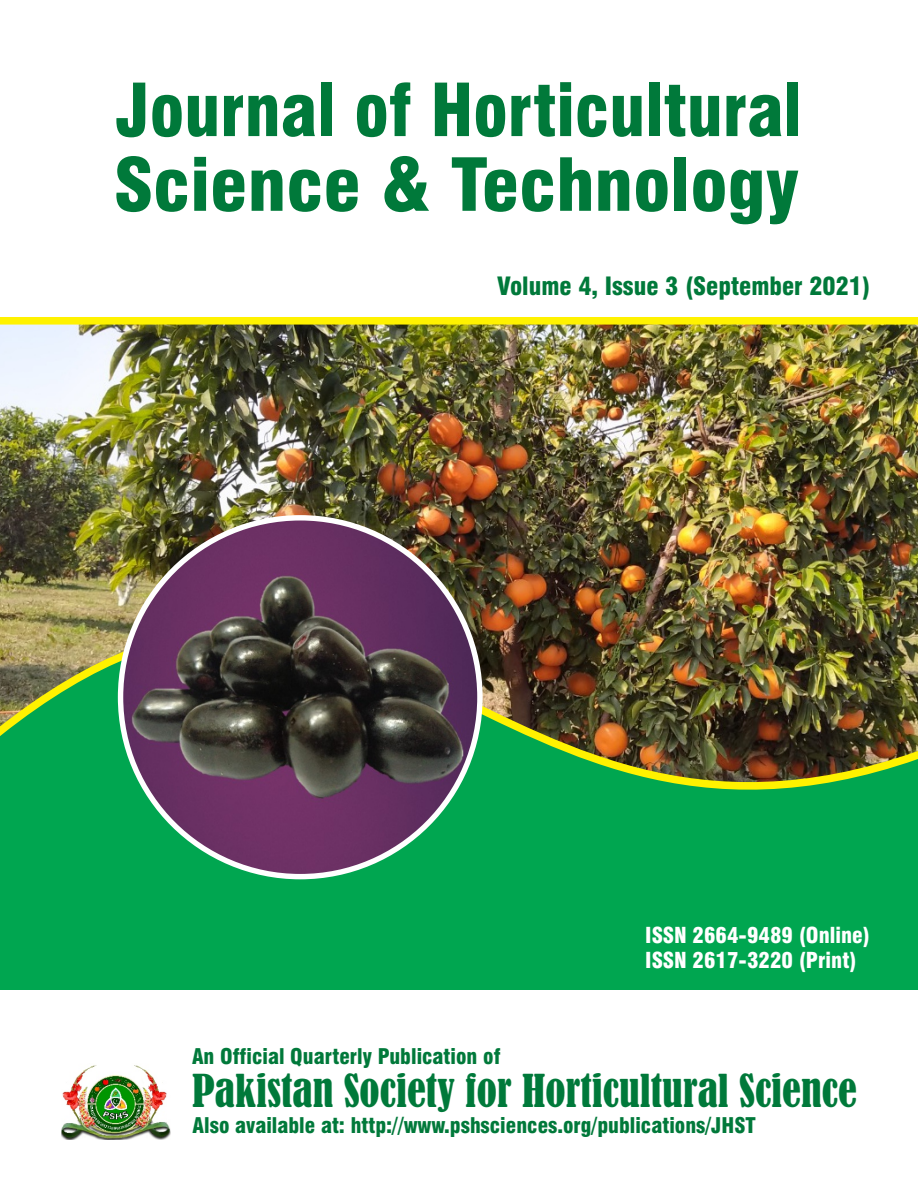
<style>
.page{position:relative;width:918px;height:1188px;background:#fff}
.page>*{position:absolute;margin:0;border:0;box-sizing:border-box;transform-origin:0 0}
.t1{font:900 condensed 71.1px "Swiss 721 BT";color:#00793a}
.t2{font:900 condensed 71.1px "Swiss 721 BT";color:#00793a;scale:1.06 1}
.t3{font:condensed 42.15px "Bernard";color:#00793a}
.t4{font:900 condensed 24.6px "Swiss 721 BT";color:#00793a}
.t5{font:900 condensed 21.45px/25.7px "Swiss 721 BT";color:#fff}
.t6{font:900 condensed 21.15px "Swiss 721 BT";color:#00793a}
</style>
<div class="page">
<div style="left:0;top:317px;width:918px;height:673px;background:#00a650"></div>
<img style="left:0;top:317px;width:918px;height:563px">
<img style="left:121px;top:518px;width:359px;height:359px;border-radius:50%">
<img style="left:62px;top:1065px;width:108px;height:75px">
<h1 class="t1" style="left:116px;top:82px;width:688px">Journal of Horticultural</h1>
<h1 class="t2" style="left:114px;top:157px;width:648px">Science &amp; Technology</h1>
<p class="t4" style="left:497px;top:277px;width:375px">Volume 4, Issue 3 (September 2021)</p>
<p class="t5" style="left:645px;top:924px;width:226px">ISSN 2664-9489 (Online)<br>ISSN 2617-3220 (Print)</p>
<p class="t6" style="left:192px;top:1048px;width:310px">An Official Quarterly Publication of</p>
<h2 class="t3" style="left:192px;top:1073px;width:666px">Pakistan Society for Horticultural Science</h2>
<p class="t6" style="left:193px;top:1117px;width:565px">Also available at: http://www.pshsciences.org/publications/JHST</p>
</div>
